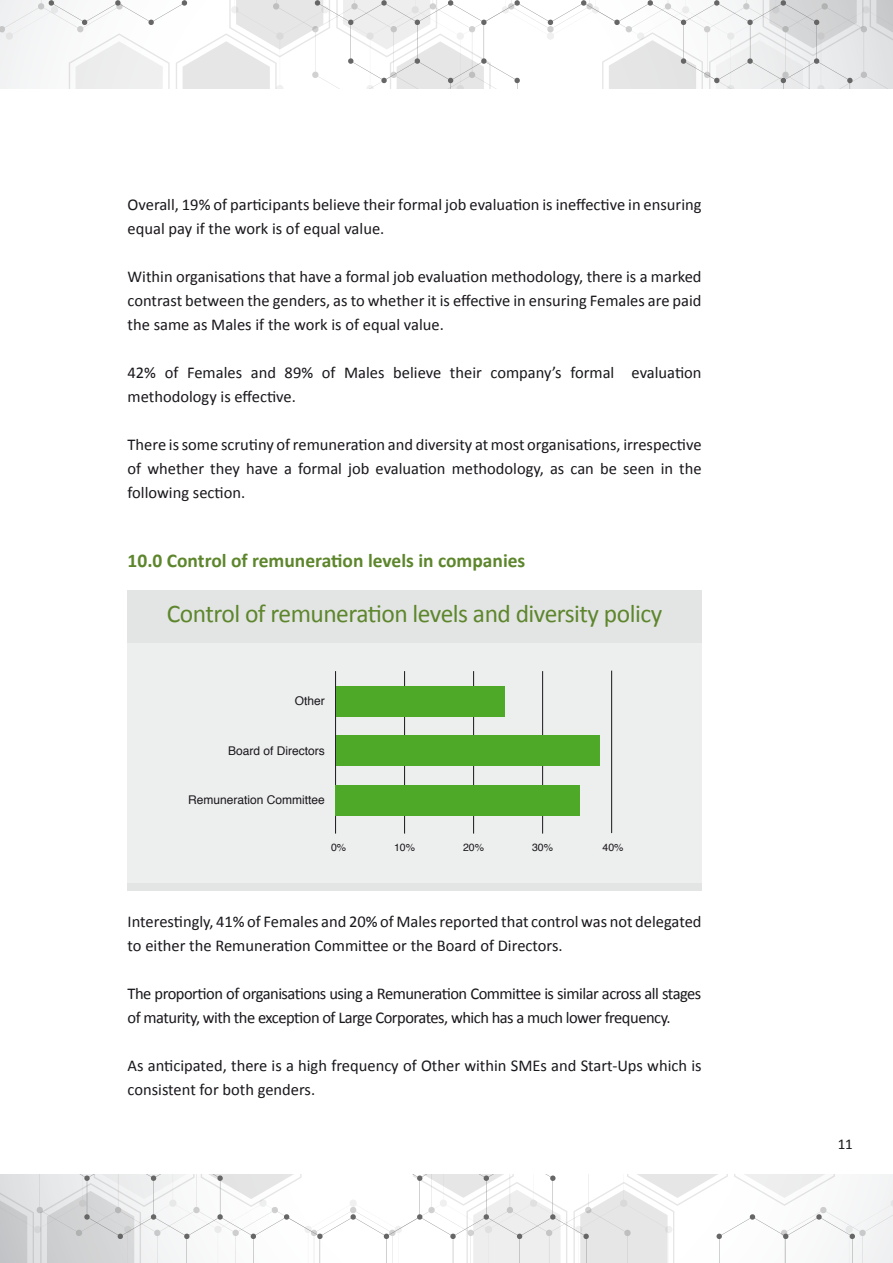
<style>
.page{position:relative;width:893px;height:1263px;background:#fff}
.page>*{position:absolute;margin:0;border:0;box-sizing:border-box;transform-origin:0 0}
.t1{font:25.5px "Calibri";letter-spacing:-.02em;color:#5d862c}
.t2{font:700 19.5px "Calibri";color:#5d862c}
.t3{font:16.5px/24px "Calibri";color:#1a171c}
.t4{font:16.5px/24px "Calibri";letter-spacing:-.03em;color:#1a171c}
.t5{font:15px "Calibri";color:#1a171c}
.t6{font:12px "Helvetica";color:#1a171c}
.t7{font:10.5px "Helvetica";color:#1a171c}
</style>
<div class="page">
<svg style="left:0;top:0;width:893px;height:88px"></svg>
<svg style="left:0;top:1175px;width:893px;height:88px"></svg>
<div style="left:128px;top:642px;width:574px;height:241px;background:#edeeee"></div>
<div style="left:128px;top:590px;width:574px;height:52px;background:#e3e4e4"></div>
<hr style="left:335px;top:671px;width:1px;height:162px;background:#1a171c">
<hr style="left:404px;top:671px;width:1px;height:162px;background:#1a171c">
<hr style="left:473px;top:671px;width:1px;height:162px;background:#1a171c">
<hr style="left:542px;top:671px;width:1px;height:162px;background:#1a171c">
<hr style="left:611px;top:671px;width:1px;height:162px;background:#1a171c">
<div style="left:336px;top:686px;width:168px;height:30px;background:#4fa928"></div>
<div style="left:336px;top:736px;width:264px;height:30px;background:#4fa928"></div>
<div style="left:336px;top:785px;width:244px;height:31px;background:#4fa928"></div>
<div style="left:128px;top:883px;width:574px;height:8px;background:#e3e4e4"></div>
<p class="t3" style="left:128px;top:193px;width:576px">Overall, 19% of participants believe their formal job evaluation is ineffective in ensuring equal pay if the work is of equal value.</p>
<p class="t3" style="left:128px;top:265px;width:576px;text-align:justify">Within organisations that have a formal job evaluation methodology, there is a marked contrast between the genders, as to whether it is effective in ensuring Females are paid the same as Males if the work is of equal value.</p>
<p class="t3" style="left:128px;top:361px;width:576px">42% of Females and 89% of Males believe their company’s formal evaluation methodology is effective.</p>
<p class="t3" style="left:128px;top:433px;width:576px;text-align:justify">There is some scrutiny of remuneration and diversity at most organisations, irrespective of whether they have a formal job evaluation methodology, as can be seen in the following section.</p>
<p class="t2" style="left:128px;top:548px;width:399px">10.0 Control of remuneration levels in companies</p>
<h1 class="t1" style="left:167px;top:597px;width:497px">Control of remuneration levels and diversity policy</h1>
<p class="t6" style="left:295px;top:692px;width:32px">Other</p>
<p class="t6" style="left:228px;top:741px;width:98px">Board of Directors</p>
<p class="t6" style="left:188px;top:791px;width:138px">Remuneration Committee</p>
<p class="t7" style="left:331px;top:839px;width:17px">0%</p>
<p class="t7" style="left:394px;top:839px;width:23px">10%</p>
<p class="t7" style="left:463px;top:839px;width:23px">20%</p>
<p class="t7" style="left:532px;top:839px;width:23px">30%</p>
<p class="t7" style="left:603px;top:839px;width:23px">40%</p>
<p class="t3" style="left:128px;top:910px;width:576px">Interestingly, 41% of Females and 20% of Males reported that control was not delegated to either the Remuneration Committee or the Board of Directors.</p>
<p class="t4" style="left:128px;top:982px;width:575px">The proportion of organisations using a Remuneration Committee is similar across all stages of maturity, with the exception of Large Corporates, which has a much lower frequency.</p>
<p class="t3" style="left:128px;top:1054px;width:576px">As anticipated, there is a high frequency of Other within SMEs and Start-Ups which is consistent for both genders.</p>
<p class="t5" style="left:838px;top:1134px;width:17px">11</p>
</div>
